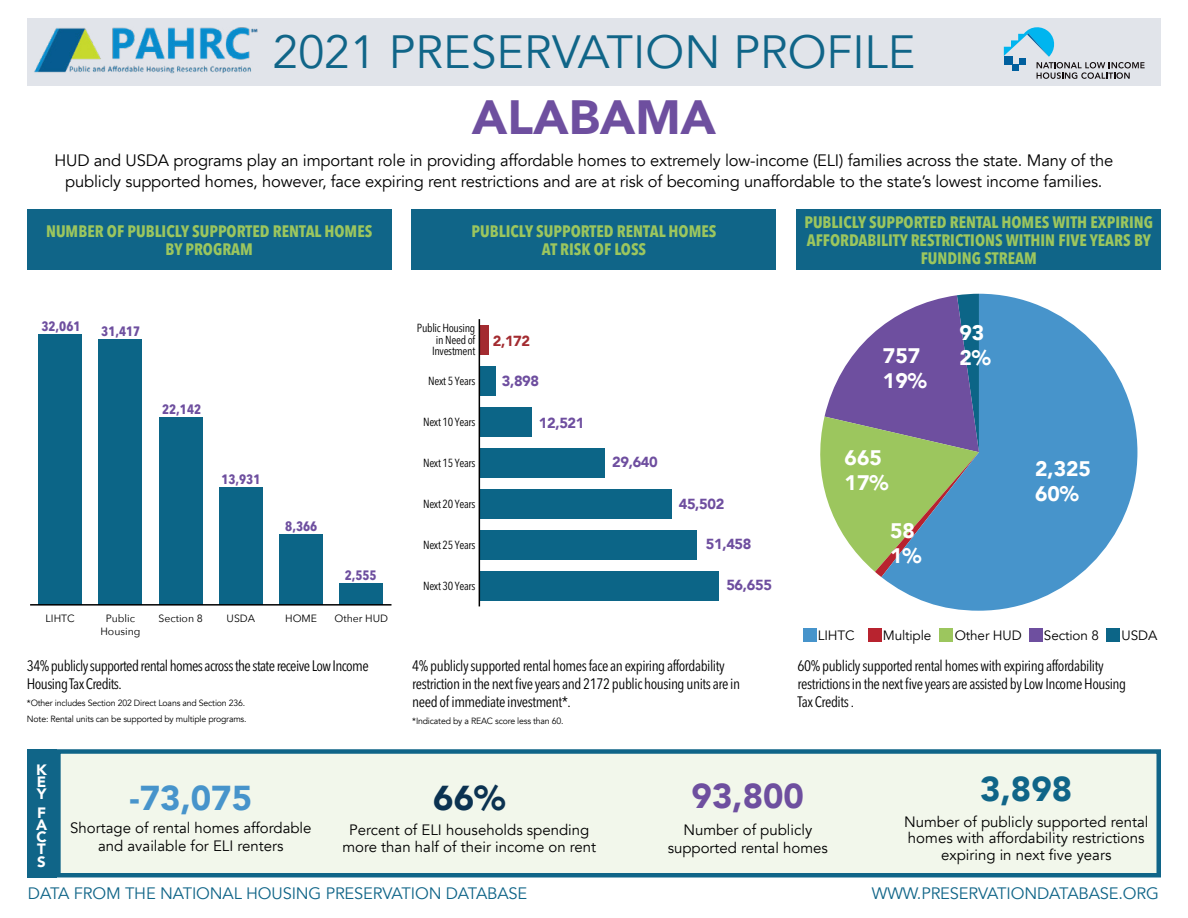
<style>
.page{position:relative;width:1188px;height:918px;background:#fff}
.page>*{position:absolute;margin:0;border:0;box-sizing:border-box;transform-origin:0 0}
.t1{font:900 48px "Avenir";color:#6e4f9f}
.t2{font:46.5px "Avenir";color:#106588}
.t3{font:900 34.5px "Avenir";color:#4794cb}
.t4{font:900 34.5px "Avenir";color:#6e4f9f}
.t5{font:900 34.5px "Avenir";color:#106588}
.t6{font:900 34.5px "Avenir";color:#0b3251}
.t7{font:900 21px/25.2px "Avenir";color:#fff}
.t8{font:16.5px/21px "Avenir";letter-spacing:-.01em;color:#000;text-align:center}
.t9{font:700 condensed 16.5px/18px "Avenir Next LT Pro";color:#9cc65e;text-align:center}
.t10{font:16.5px "Avenir";letter-spacing:-.01em;color:#106588}
.t11{font:condensed 15px/18px "Avenir Next LT Pro";letter-spacing:-.03em;color:#000}
.t12{font:15px/16.5px "Avenir";color:#000;text-align:center}
.t13{font:900 15px/12px "Avenir";color:#fff;text-align:justify}
.t14{font:900 14.55px "Avenir";letter-spacing:-.025em;color:#6e4e9f}
.t15{font:900 14.55px "Avenir";color:#a32b30}
.t16{font:700 condensed 13.5px "Avenir Next LT Pro";color:#6e4f9f}
.t17{font:13.5px "Avenir";letter-spacing:-.01em;color:#000}
.t18{font:condensed 11.7px/11.7px "Avenir Next LT Pro";letter-spacing:-.025em;color:#000;text-align:right}
.t19{font:10.5px "Avenir Next";color:#000}
.t20{font:9px/16.5px "Avenir";letter-spacing:-.02em;color:#000}
</style>
<div class="page">
<div style="left:27px;top:18px;width:1134px;height:68px;background:#e1e4ea"></div>
<svg style="left:1004px;top:27px;width:141px;height:52px"></svg>
<div style="left:27px;top:209px;width:365px;height:61px;background:#106588"></div>
<div style="left:412px;top:209px;width:364px;height:61px;background:#106588"></div>
<div style="left:797px;top:209px;width:364px;height:61px;background:#106588"></div>
<div style="left:27px;top:749px;width:29px;height:129px;background:#106588"></div>
<img style="left:34px;top:27px;width:224px;height:47px">
<div style="left:58px;top:752px;width:1101px;height:123px;background:#f2f7eb"></div>
<div style="left:56px;top:749px;width:1105px;height:129px;border:4px solid #106588"></div>
<div style="left:39px;top:334px;width:43px;height:271px;background:#0c6587"></div>
<div style="left:99px;top:339px;width:43px;height:266px;background:#0c6587"></div>
<div style="left:159px;top:418px;width:43px;height:187px;background:#0c6587"></div>
<div style="left:219px;top:487px;width:44px;height:118px;background:#0c6587"></div>
<div style="left:279px;top:534px;width:44px;height:71px;background:#0c6587"></div>
<div style="left:340px;top:583px;width:43px;height:22px;background:#0c6587"></div>
<hr style="left:30px;top:604px;width:361px;height:2px;background:#000">
<div style="left:479px;top:325px;width:10px;height:29px;background:#a32b30"></div>
<div style="left:479px;top:366px;width:17px;height:29px;background:#0c6587"></div>
<div style="left:479px;top:407px;width:53px;height:30px;background:#0c6587"></div>
<div style="left:479px;top:448px;width:125px;height:30px;background:#0c6587"></div>
<div style="left:479px;top:489px;width:192px;height:30px;background:#0c6587"></div>
<div style="left:479px;top:530px;width:218px;height:30px;background:#0c6587"></div>
<div style="left:479px;top:571px;width:240px;height:30px;background:#0c6587"></div>
<hr style="left:479px;top:319px;width:1px;height:287px;background:#000">
<div style="left:803px;top:628px;width:14px;height:14px;background:#4794cb"></div>
<div style="left:868px;top:628px;width:13px;height:14px;background:#b8232f"></div>
<div style="left:939px;top:628px;width:14px;height:14px;background:#9cc65e"></div>
<div style="left:1029px;top:628px;width:14px;height:14px;background:#6e4f9f"></div>
<div style="left:1106px;top:628px;width:14px;height:14px;background:#0c6587"></div>
<svg style="left:820px;top:327px;width:61px;height:250px"></svg>
<svg style="left:881px;top:294px;width:256px;height:317px;fill:#4794cb"></svg>
<h2 class="t2" style="left:273px;top:24px;width:644px">2021 PRESERVATION PROFILE</h2>
<h1 class="t1" style="left:472px;top:76px;width:246px">ALABAMA</h1>
<p class="t8" style="left:55px;top:150px;width:1060px">HUD and USDA programs play an important role in providing affordable homes to extremely low-income (ELI) families across the state. Many of the publicly supported homes, however, face expiring rent restrictions and are at risk of becoming unaffordable to the state’s lowest income families.</p>
<p class="t9" style="left:46px;top:222px;width:328px">NUMBER OF PUBLICLY SUPPORTED RENTAL HOMES<br>BY PROGRAM</p>
<p class="t9" style="left:472px;top:222px;width:246px">PUBLICLY SUPPORTED RENTAL HOMES<br>AT RISK OF LOSS</p>
<p class="t9" style="left:804px;top:213px;width:350px">PUBLICLY SUPPORTED RENTAL HOMES WITH EXPIRING<br>AFFORDABILITY RESTRICTIONS WITHIN FIVE YEARS BY<br>FUNDING STREAM</p>
<p class="t16" style="left:41px;top:318px;width:41px">32,061</p>
<p class="t16" style="left:101px;top:323px;width:41px">31,417</p>
<p class="t19" style="left:46px;top:610px;width:31px">LIHTC</p>
<p class="t16" style="left:162px;top:401px;width:41px">22,142</p>
<p class="t16" style="left:221px;top:471px;width:41px">13,931</p>
<p class="t16" style="left:285px;top:518px;width:33px">8,366</p>
<p class="t16" style="left:345px;top:567px;width:33px">2,555</p>
<p class="t19" style="left:106px;top:610px;width:31px">Public</p>
<p class="t19" style="left:159px;top:610px;width:46px">Section 8</p>
<p class="t19" style="left:227px;top:610px;width:30px">USDA</p>
<p class="t19" style="left:285px;top:610px;width:33px">HOME</p>
<p class="t19" style="left:335px;top:610px;width:55px">Other HUD</p>
<p class="t19" style="left:100px;top:622px;width:42px">Housing</p>
<p class="t11" style="left:27px;top:657px;width:343px">34% publicly supported rental homes across the state receive Low Income<br>Housing Tax Credits.</p>
<p class="t20" style="left:27px;top:694px;width:221px">*Other includes Section 202 Direct Loans and Section 236.<br>Note: Rental units can be supported by multiple programs.</p>
<p class="t18" style="left:417px;top:322px;width:60px">Public Housing in Need of<br>Investment</p>
<p class="t15" style="left:493px;top:328px;width:39px">2,172</p>
<p class="t14" style="left:502px;top:369px;width:39px">3,898</p>
<p class="t18" style="left:428px;top:375px;width:49px">Next 5 Years</p>
<p class="t18" style="left:423px;top:416px;width:54px">Next 10 Years</p>
<p class="t18" style="left:423px;top:457px;width:54px">Next 15 Years</p>
<p class="t18" style="left:423px;top:498px;width:54px">Next 20 Years</p>
<p class="t18" style="left:423px;top:539px;width:54px">Next 25 Years</p>
<p class="t18" style="left:423px;top:580px;width:54px">Next 30 Years</p>
<p class="t14" style="left:539px;top:410px;width:47px">12,521</p>
<p class="t14" style="left:612px;top:450px;width:47px">29,640</p>
<p class="t14" style="left:679px;top:492px;width:47px">45,502</p>
<p class="t14" style="left:706px;top:532px;width:47px">51,458</p>
<p class="t14" style="left:726px;top:573px;width:47px">56,655</p>
<p class="t11" style="left:412px;top:657px;width:329px">4% publicly supported rental homes face an expiring affordability restriction in the next five years and 2172 public housing units are in need of immediate investment*.</p>
<p class="t20" style="left:412px;top:712px;width:153px">*Indicated by a REAC score less than 60.</p>
<h3 class="t7" style="left:883px;top:343px;width:45px">757<br>19%</h3>
<h3 class="t7" style="left:845px;top:444px;width:45px">665<br>17%</h3>
<h3 class="t7" style="left:890px;top:517px;width:33px">58<br>1%</h3>
<h3 class="t7" style="left:959px;top:320px;width:33px">93<br>2%</h3>
<h3 class="t7" style="left:1035px;top:455px;width:57px">2,325<br>60%</h3>
<p class="t17" style="left:818px;top:627px;width:38px">LIHTC</p>
<p class="t17" style="left:883px;top:627px;width:50px">Multiple</p>
<p class="t17" style="left:955px;top:627px;width:68px">Other HUD</p>
<p class="t17" style="left:1044px;top:627px;width:56px">Section 8</p>
<p class="t17" style="left:1122px;top:627px;width:37px">USDA</p>
<p class="t11" style="left:798px;top:657px;width:330px">60% publicly supported rental homes with expiring affordability restrictions in the next five years are assisted by Low Income Housing<br>Tax Credits .</p>
<p class="t13" style="left:36px;top:763px;width:12px">K E Y</p>
<p class="t13" style="left:36px;top:806px;width:13px">F A C T</p>
<p class="t13" style="left:37px;top:855px;width:10px">S</p>
<h3 class="t3" style="left:130px;top:769px;width:124px">-73,075</h3>
<p class="t12" style="left:70px;top:819px;width:243px;line-height:18px">Shortage of rental homes affordable and available for ELI renters</p>
<h3 class="t6" style="left:433px;top:768px;width:74px">66%</h3>
<p class="t12" style="left:342px;top:822px;width:255px">Percent of ELI households spending more than half of their income on rent</p>
<h3 class="t4" style="left:692px;top:767px;width:114px">93,800</h3>
<p class="t12" style="left:668px;top:821px;width:162px;line-height:18px">Number of publicly supported rental homes</p>
<h3 class="t5" style="left:980px;top:760px;width:93px">3,898</h3>
<p class="t12" style="left:904px;top:814px;width:246px">Number of publicly supported rental homes with affordability restrictions expiring in next five years</p>
<p class="t10" style="left:28px;top:884px;width:501px">DATA FROM THE NATIONAL HOUSING PRESERVATION DATABASE</p>
<p class="t10" style="left:872px;top:884px;width:289px">WWW.PRESERVATIONDATABASE.ORG</p>
</div>
